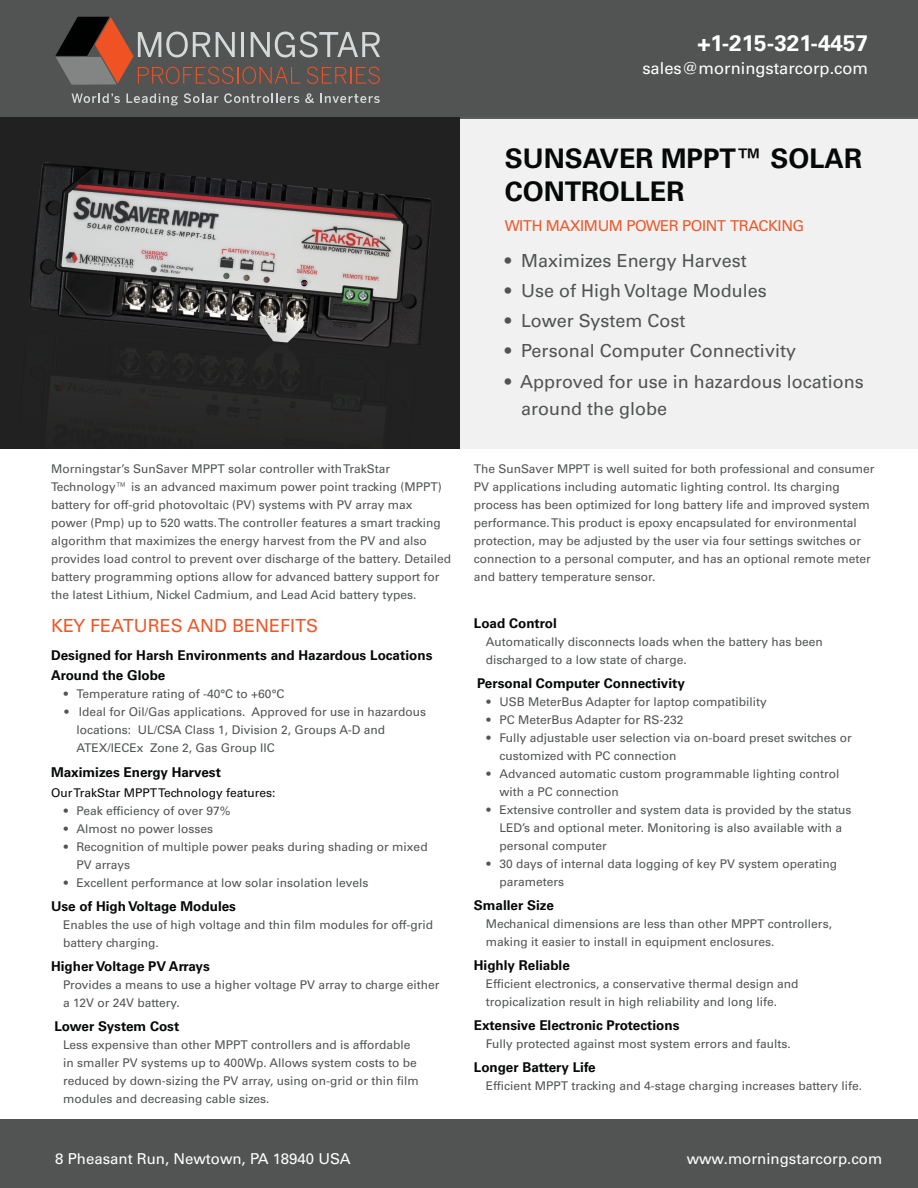
<style>
.page{position:relative;width:918px;height:1188px;background:#fff}
.page>*{position:absolute;margin:0;border:0;box-sizing:border-box;transform-origin:0 0}
.t1{font:700 27px/32.4px "Univers LT Std";color:#070808}
.t2{font:700 22.5px "Univers LT Std";color:#fff}
.t3{font:18px/27px "Univers LT Std";color:#525454}
.t4{font:18px "Univers LT Std";color:#ee582a}
.t5{font:16.5px "Univers LT Std";color:#fff}
.t6{font:15px "Univers LT Std";color:#fff}
.t7{font:15px "Univers LT Std";letter-spacing:-.03em;color:#ee582a}
.t8{font:700 13.5px/19.5px "Univers LT Std";color:#070808}
.t9{font:12px/18px "Univers LT Std";color:#525454}
.t10{font:12px "Univers LT Std";color:#070808}
</style>
<div class="page">
<div style="left:0;top:0;width:918px;height:119px;background:#525454"></div>
<div style="left:0;top:1119px;width:918px;height:69px;background:#525454"></div>
<svg style="left:55px;top:17px;width:325px;height:68px"></svg>
<svg style="left:72px;top:94px;width:48px;height:9px"></svg>
<svg style="left:126px;top:94px;width:52px;height:11px"></svg>
<svg style="left:184px;top:93px;width:34px;height:10px"></svg>
<svg style="left:224px;top:93px;width:75px;height:10px"></svg>
<svg style="left:305px;top:93px;width:9px;height:10px"></svg>
<svg style="left:320px;top:94px;width:60px;height:9px"></svg>
<div style="left:459px;top:117px;width:459px;height:332px;background:#f1f1f1"></div>
<img style="left:0;top:117px;width:459px;height:332px">
<h2 class="t2" style="left:697px;top:30px;width:172px">+1-215-321-4457</h2>
<h3 class="t5" style="left:642px;top:58px;width:227px">sales@morningstarcorp.com</h3>
<h1 class="t1" style="left:505px;top:143px;width:359px">SUNSAVER MPPT™ SOLAR<br>CONTROLLER</h1>
<p class="t7" style="left:505px;top:216px;width:301px">WITH MAXIMUM POWER POINT TRACKING</p>
<p class="t9" style="left:51px;top:460px;width:402px">Morningstar’s SunSaver MPPT solar controller with TrakStar Technology™ is an advanced maximum power point tracking (MPPT) battery for off-grid photovoltaic (PV) systems with PV array max power (Pmp) up to 520 watts. The controller features a smart tracking algorithm that maximizes the energy harvest from the PV and also provides load control to prevent over discharge of the battery. Detailed battery programming options allow for advanced battery support for the latest Lithium, Nickel Cadmium, and Lead Acid battery types.</p>
<h3 class="t4" style="left:51px;top:615px;width:269px">KEY FEATURES AND BENEFITS</h3>
<p class="t8" style="left:51px;top:646px;width:383px">Designed for Harsh Environments and Hazardous Locations<br>Around the Globe</p>
<p class="t9" style="left:64px;top:685px;width:222px">• Temperature rating of -40°C to +60°C</p>
<p class="t9" style="left:77px;top:703px;width:351px;text-indent:-12px">• Ideal for Oil/Gas applications. Approved for use in hazardous locations: UL/CSA Class 1, Division 2, Groups A-D and<br>ATEX/IECEx Zone 2, Gas Group IIC</p>
<p class="t8" style="left:51px;top:763px;width:171px">Maximizes Energy Harvest</p>
<p class="t10" style="left:51px;top:785px;width:226px">Our TrakStar MPPT Technology features:</p>
<p class="t9" style="left:64px;top:802px;width:168px">• Peak efficiency of over 97%</p>
<p class="t9" style="left:64px;top:820px;width:151px">• Almost no power losses</p>
<p class="t9" style="left:77px;top:838px;width:353px;text-indent:-13px">• Recognition of multiple power peaks during shading or mixed<br>PV arrays</p>
<p class="t9" style="left:64px;top:874px;width:306px">• Excellent performance at low solar insolation levels</p>
<p class="t8" style="left:51px;top:896px;width:187px">Use of High Voltage Modules</p>
<p class="t9" style="left:63px;top:916px;width:372px">Enables the use of high voltage and thin film modules for off-grid battery charging.</p>
<p class="t8" style="left:51px;top:956px;width:160px">Higher Voltage PV Arrays</p>
<p class="t9" style="left:63px;top:976px;width:378px">Provides a means to use a higher voltage PV array to charge either a 12V or 24V battery.</p>
<p class="t8" style="left:54px;top:1016px;width:126px">Lower System Cost</p>
<p class="t9" style="left:63px;top:1036px;width:357px">Less expensive than other MPPT controllers and is affordable in smaller PV systems up to 400Wp. Allows system costs to be reduced by down-sizing the PV array, using on-grid or thin film modules and decreasing cable sizes.</p>
<h3 class="t3" style="left:505px;top:248px;width:243px">• Maximizes Energy Harvest</h3>
<h3 class="t3" style="left:505px;top:278px;width:264px">• Use of High Voltage Modules</h3>
<h3 class="t3" style="left:505px;top:308px;width:182px">• Lower System Cost</h3>
<h3 class="t3" style="left:505px;top:338px;width:293px">• Personal Computer Connectivity</h3>
<h3 class="t3" style="left:521px;top:368px;width:344px;text-indent:-17px">• Approved for use in hazardous locations around the globe</h3>
<p class="t9" style="left:474px;top:460px;width:402px">The SunSaver MPPT is well suited for both professional and consumer PV applications including automatic lighting control. Its charging process has been optimized for long battery life and improved system performance. This product is epoxy encapsulated for environmental protection, may be adjusted by the user via four settings switches or connection to a personal computer, and has an optional remote meter and battery temperature sensor.</p>
<p class="t8" style="left:474px;top:614px;width:84px">Load Control</p>
<p class="t9" style="left:486px;top:633px;width:339px">Automatically disconnects loads when the battery has been discharged to a low state of charge.</p>
<p class="t8" style="left:477px;top:674px;width:209px">Personal Computer Connectivity</p>
<p class="t9" style="left:487px;top:693px;width:282px">• USB MeterBus Adapter for laptop compatibility</p>
<p class="t9" style="left:487px;top:711px;width:198px">• PC MeterBus Adapter for RS-232</p>
<p class="t9" style="left:499px;top:729px;width:354px;text-indent:-13px">• Fully adjustable user selection via on-board preset switches or customized with PC connection</p>
<p class="t9" style="left:499px;top:765px;width:342px;text-indent:-13px">• Advanced automatic custom programmable lighting control with a PC connection</p>
<p class="t9" style="left:499px;top:801px;width:354px;text-indent:-13px">• Extensive controller and system data is provided by the status<br>LED’s and optional meter. Monitoring is also available with a personal computer</p>
<p class="t9" style="left:499px;top:855px;width:339px;text-indent:-13px">• 30 days of internal data logging of key PV system operating parameters</p>
<p class="t8" style="left:474px;top:896px;width:82px">Smaller Size</p>
<p class="t9" style="left:486px;top:915px;width:348px">Mechanical dimensions are less than other MPPT controllers, making it easier to install in equipment enclosures.</p>
<p class="t8" style="left:474px;top:956px;width:98px">Highly Reliable</p>
<p class="t9" style="left:486px;top:975px;width:314px">Efficient electronics, a conservative thermal design and tropicalization result in high reliability and long life.</p>
<p class="t8" style="left:474px;top:1016px;width:207px">Extensive Electronic Protections</p>
<p class="t9" style="left:486px;top:1035px;width:306px">Fully protected against most system errors and faults.</p>
<p class="t8" style="left:474px;top:1058px;width:123px">Longer Battery Life</p>
<p class="t9" style="left:486px;top:1077px;width:378px">Efficient MPPT tracking and 4-stage charging increases battery life.</p>
<p class="t6" style="left:55px;top:1150px;width:297px">8 Pheasant Run, Newtown, PA 18940 USA</p>
<p class="t6" style="left:687px;top:1150px;width:197px">www.morningstarcorp.com</p>
</div>
